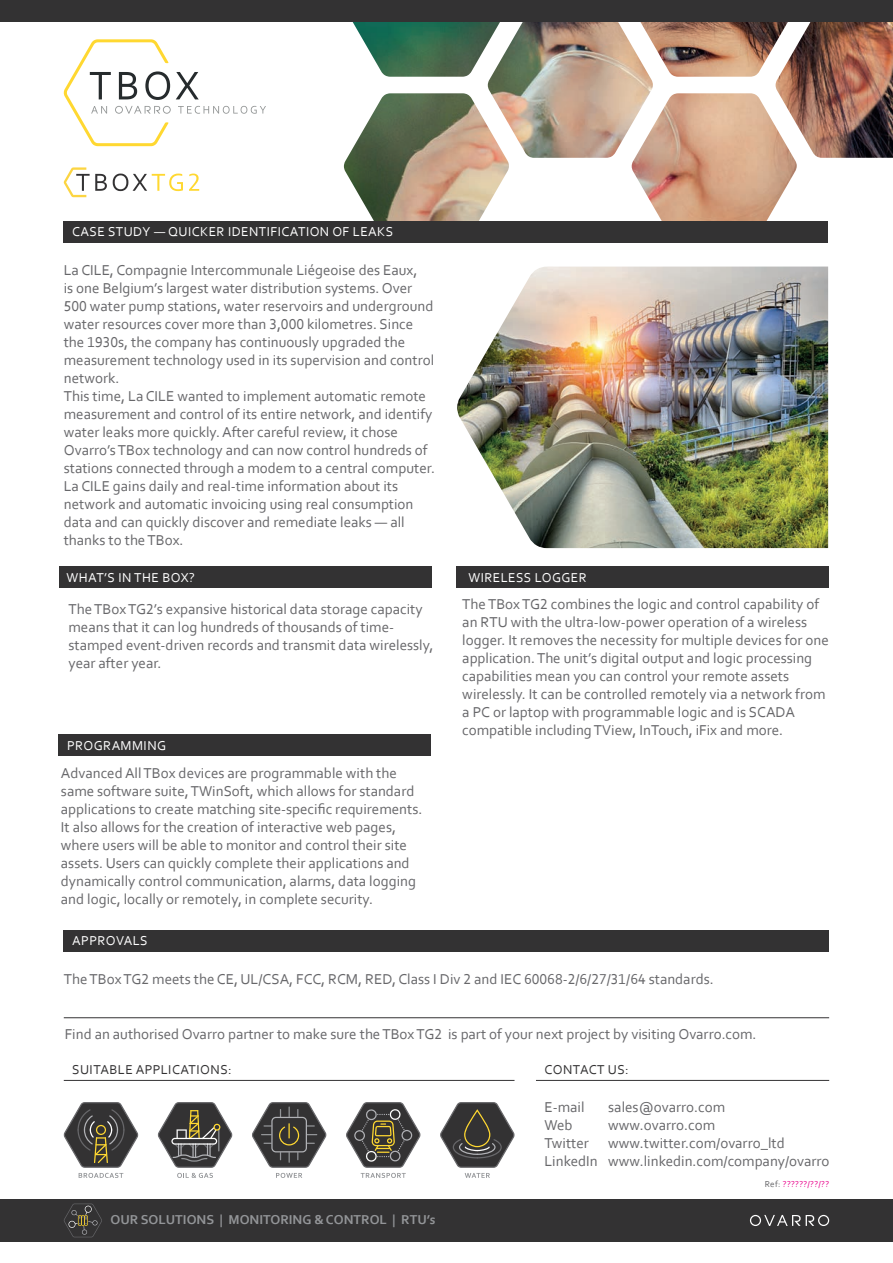
<style>
.page{position:relative;width:893px;height:1263px;background:#fff}
.page>*{position:absolute;margin:0;border:0;box-sizing:border-box;transform-origin:0 0}
.t1{font:15px/18px "Corbel";color:#67676a}
.t2{font:13.5px "Corbel";letter-spacing:.03em;color:#fff}
.t3{font:700 13.5px "Corbel";color:#939598}
.t4{font:13.5px "Corbel";letter-spacing:.03em;color:#333233}
.t5{font:9px "Corbel";color:#ea038c}
.s1{color:#67676a}
</style>
<div class="page">
<img style="left:344px;top:21px;width:549px;height:200px">
<div style="left:0;top:0;width:893px;height:21px;background:#333233"></div>
<div style="left:0;top:1199px;width:893px;height:43px;background:#333233"></div>
<svg style="left:750px;top:1215px;width:79px;height:11px"></svg>
<svg style="left:64px;top:1203px;width:38px;height:34px"></svg>
<img style="left:457px;top:267px;width:371px;height:281px">
<div style="left:64px;top:221px;width:764px;height:22px;background:#333233"></div>
<div style="left:59px;top:567px;width:372px;height:21px;background:#333233"></div>
<div style="left:456px;top:566px;width:372px;height:21px;background:#333233"></div>
<div style="left:64px;top:930px;width:765px;height:21px;background:#333233"></div>
<div style="left:59px;top:734px;width:372px;height:21px;background:#333233"></div>
<svg style="left:64px;top:39px;width:202px;height:107px"></svg>
<hr style="left:64px;top:1080px;width:450px;height:1px;background:#333233">
<hr style="left:64px;top:1017px;width:765px;height:1px;background:#333233">
<hr style="left:536px;top:1080px;width:293px;height:1px;background:#333233">
<svg style="left:64px;top:1102px;width:74px;height:76px"></svg>
<svg style="left:158px;top:1102px;width:74px;height:76px"></svg>
<svg style="left:252px;top:1102px;width:74px;height:76px"></svg>
<svg style="left:346px;top:1102px;width:74px;height:76px"></svg>
<svg style="left:440px;top:1102px;width:74px;height:76px"></svg>
<svg style="left:113px;top:174px;width:70px;height:17px"></svg>
<svg style="left:189px;top:174px;width:10px;height:17px"></svg>
<svg style="left:64px;top:167px;width:43px;height:30px"></svg>
<p class="t2" style="left:72px;top:223px;width:322px">CASE STUDY — QUICKER IDENTIFICATION OF LEAKS</p>
<p class="t1" style="left:64px;top:261px;width:372px">La CILE, Compagnie Intercommunale Liégeoise des Eaux,<br>is one Belgium’s largest water distribution systems. Over 500 water pump stations, water reservoirs and underground water resources cover more than 3,000 kilometres. Since the 1930s, the company has continuously upgraded the measurement technology used in its supervision and control network.</p>
<p class="t1" style="left:64px;top:387px;width:373px">This time, La CILE wanted to implement automatic remote measurement and control of its entire network, and identify water leaks more quickly. After careful review, it chose Ovarro’s TBox technology and can now control hundreds of stations connected through a modem to a central computer.<br>La CILE gains daily and real-time information about its network and automatic invoicing using real consumption data and can quickly discover and remediate leaks — all thanks to the TBox.</p>
<p class="t2" style="left:66px;top:569px;width:130px">WHAT’S IN THE BOX?</p>
<p class="t2" style="left:468px;top:569px;width:120px">WIRELESS LOGGER</p>
<p class="t1" style="left:69px;top:600px;width:366px">The TBox TG2’s expansive historical data storage capacity means that it can log hundreds of thousands of time&shy;stamped event-driven records and transmit data wirelessly, year after year.</p>
<p class="t1" style="left:462px;top:594px;width:368px">The TBox TG2 combines the logic and control capability of an RTU with the ultra-low-power operation of a wireless logger. It removes the necessity for multiple devices for one application. The unit’s digital output and logic processing capabilities mean you can control your remote assets wirelessly. It can be controlled remotely via a network from a PC or laptop with programmable logic and is SCADA compatible including TView, InTouch, iFix and more.</p>
<p class="t2" style="left:67px;top:737px;width:101px">PROGRAMMING</p>
<p class="t1" style="left:61px;top:763px;width:363px">Advanced All TBox devices are programmable with the same software suite, TWinSoft, which allows for standard applications to create matching site-specific requirements.<br>It also allows for the creation of interactive web pages, where users will be able to monitor and control their site assets. Users can quickly complete their applications and dynamically control communication, alarms, data logging and logic, locally or remotely, in complete security.</p>
<p class="t2" style="left:72px;top:932px;width:77px">APPROVALS</p>
<p class="t1" style="left:64px;top:969px;width:651px">The TBox TG2 meets the CE, UL/CSA, FCC, RCM, RED, Class I Div 2 and IEC 60068-2/6/27/31/64 standards.</p>
<p class="t1" style="left:65px;top:1025px;width:693px">Find an authorised Ovarro partner to make sure the TBox TG2 is part of your next project by visiting Ovarro.com.</p>
<p class="t4" style="left:72px;top:1061px;width:161px">SUITABLE APPLICATIONS:</p>
<p class="t4" style="left:544px;top:1061px;width:86px">CONTACT US:</p>
<p class="t1" style="left:544px;top:1098px;width:42px">E-mail</p>
<p class="t1" style="left:608px;top:1098px;width:118px">sales@ovarro.com</p>
<p class="t1" style="left:544px;top:1116px;width:30px">Web</p>
<p class="t1" style="left:608px;top:1116px;width:108px">www.ovarro.com</p>
<p class="t1" style="left:544px;top:1134px;width:46px">Twitter</p>
<p class="t1" style="left:608px;top:1134px;width:178px">www.twitter.com/ovarro_ltd</p>
<p class="t1" style="left:544px;top:1152px;width:287px">LinkedIn www.linkedin.com/company/ovarro</p>
<p class="t3" style="left:111px;top:1211px;width:326px">OUR SOLUTIONS | MONITORING &amp; CONTROL | RTU’s</p>
<p class="t5" style="left:765px;top:1179px;width:66px"><span class="s1">Ref:</span> ??????/??/??</p>
</div>
